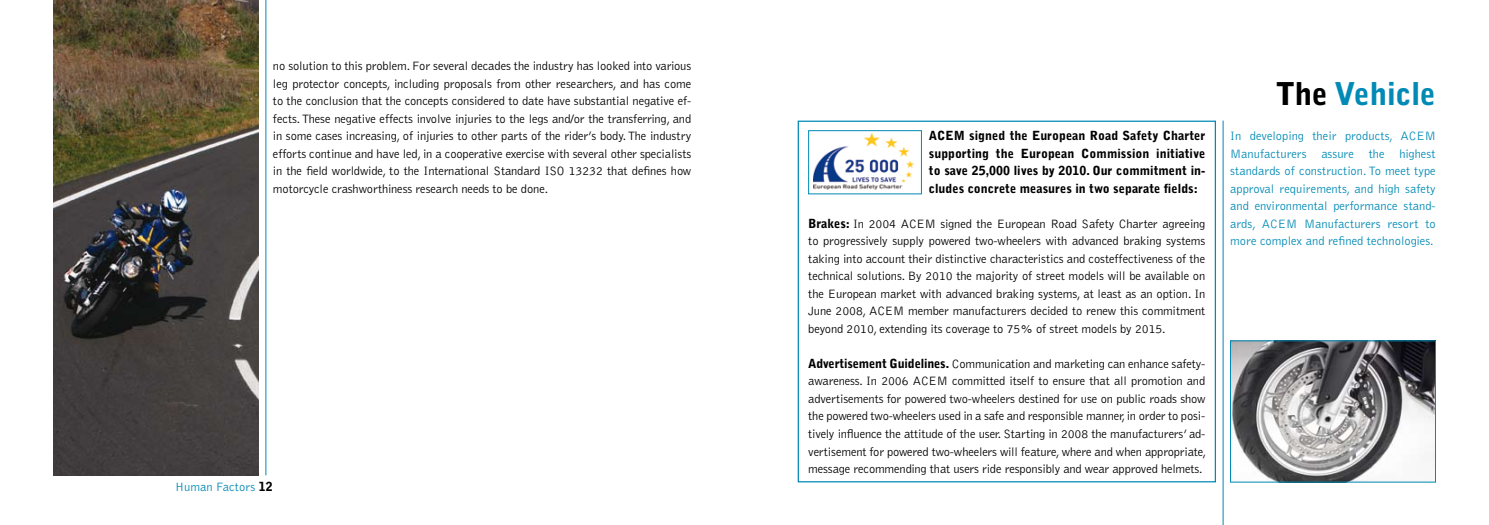
<style>
.page{position:relative;width:1489px;height:525px;background:#fff}
.page>*{position:absolute;margin:0;border:0;box-sizing:border-box;transform-origin:0 0}
.t1{font:900 31.25px "Bell Gothic";color:#008ab5}
.t2{font:300 12.5px/17.5px "Bell Gothic";letter-spacing:-.01em;color:#000;text-align:justify}
.t3{font:300 12.5px/17.5px "Bell Gothic";color:#008ab5;text-align:justify}
.t4{font:900 12.5px/17.5px "Bell Gothic";color:#000;text-align:justify}
.s1{font-weight:900;color:#000}
.s2{font-weight:900}
.s3{color:#000}
</style>
<div class="page">
<img style="left:1232px;top:342px;width:201px;height:138px">
<div style="left:1230px;top:340px;width:205px;height:142px;border:1px solid #008ab5"></div>
<hr style="left:1222px;top:120px;width:1px;height:404px;background:#008ab5">
<div style="left:797px;top:120px;width:418px;height:362px;background:#fff;border:1px solid #008ab5"></div>
<img style="left:813px;top:133px;width:102px;height:57px">
<div style="left:808px;top:130px;width:113px;height:64px;border:1px solid #008ab5"></div>
<hr style="left:265px;top:0;width:1px;height:475px;background:#008ab5">
<img style="left:53px;top:0;width:206px;height:475px">
<p class="t2" style="left:273px;top:57px;width:420px">no solution to this problem. For several decades the industry has looked into various leg protector concepts, including proposals from other researchers, and has come to the conclusion that the concepts considered to date have substantial negative ef&shy;fects. These negative effects involve injuries to the legs and/or the transferring, and in some cases increasing, of injuries to other parts of the rider’s body. The industry efforts continue and have led, in a cooperative exercise with several other specialists in the field worldwide, to the International Standard ISO 13232 that defines how motorcycle crashworthiness research needs to be done.</p>
<p class="t3" style="left:175px;top:477px;width:99px">Human Factors <span class="s1">12</span></p>
<p class="t4" style="left:928px;top:127px;width:278px">ACEM signed the European Road Safety Charter supporting the European Commission initiative to save 25,000 lives by 2010. Our commitment in&shy;cludes concrete measures in two separate fields:</p>
<p class="t2" style="left:808px;top:215px;width:398px"><span class="s2">Brakes:</span> In 2004 ACEM signed the European Road Safety Charter agreeing to progressively supply powered two-wheelers with advanced braking systems taking into account their distinctive characteristics and costeffectiveness of the technical solutions. By 2010 the majority of street models will be available on the European market with advanced braking systems, at least as an option. In June 2008, ACEM member manufacturers decided to renew this commitment beyond 2010, extending its coverage to 75% of street models by 2015.</p>
<p class="t2" style="left:808px;top:355px;width:399px"><span class="s2">Advertisement Guidelines.</span> Communication and marketing can enhance safety&shy;awareness. In 2006 ACEM committed itself to ensure that all promotion and advertisements for powered two-wheelers destined for use on public roads show the powered two-wheelers used in a safe and responsible manner, in order to posi&shy;tively influence the attitude of the user. Starting in 2008 the manufacturers’ ad&shy;vertisement for powered two-wheelers will feature, where and when appropriate, message recommending that users ride responsibly and wear approved helmets.</p>
<h1 class="t1" style="left:1275px;top:76px;width:162px"><span class="s3">The</span> Vehicle</h1>
<p class="t3" style="left:1230px;top:127px;width:207px">In developing their products, ACEM Manufacturers assure the highest standards of construction. To meet type approval requirements, and high safety and environmental performance stand&shy;ards, ACEM Manufacturers resort to more complex and refined technologies.</p>
</div>
